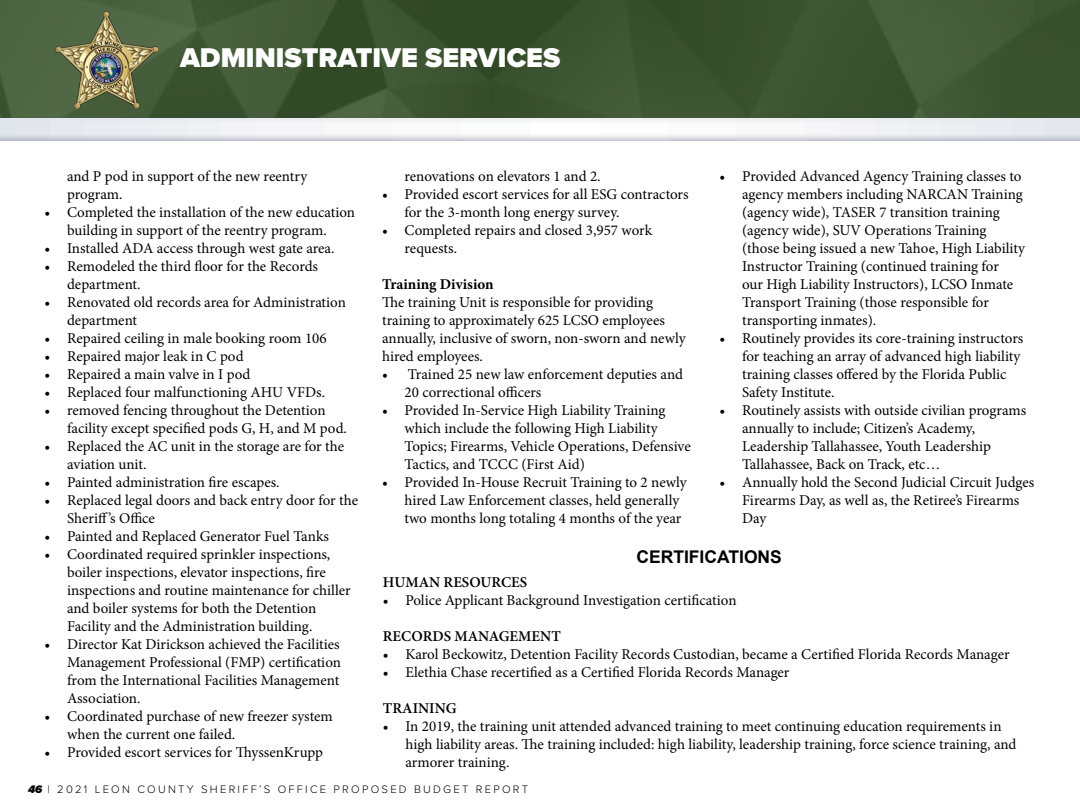
<style>
.page{position:relative;width:1080px;height:810px;background:#fff}
.page>*{position:absolute;margin:0;border:0;box-sizing:border-box;transform-origin:0 0}
.t1{font:900 28.12px "Proxima Nova";color:#fff}
.t2{font:700 17.5px "Arial";color:#000}
.t3{font:15px/18px "Minion Pro";color:#000}
.t4{font:600 15px "Minion Pro";color:#000}
.t5{font:700 15px "Minion Pro";color:#000}
.t6{font:300 11.25px "Proxima Nova";letter-spacing:.2em;color:#000}
.s1{font-weight:900;font-style:italic}
</style>
<div class="page">
<svg style="left:0;top:0;width:1080px;height:118px;background:#3d5432"></svg>
<img style="left:56px;top:11px;width:101px;height:98px">
<svg style="left:0;top:118px;width:1080px;height:23px"></svg>
<h1 class="t1" style="left:180px;top:37px;width:382px">ADMINISTRATIVE SERVICES</h1>
<p class="t3" style="left:67px;top:167px;width:242px">and P pod in support of the new reentry program.</p>
<p class="t3" style="left:45px;top:203px;width:312px;text-align:center">• Completed the installation of the new education building in support of the reentry program.</p>
<p class="t3" style="left:45px;top:239px;width:292px">• Installed ADA access through west gate area.</p>
<p class="t3" style="left:67px;top:257px;width:253px;text-indent:-22px">• Remodeled the third floor for the Records department.</p>
<p class="t3" style="left:67px;top:293px;width:280px;text-indent:-22px">• Renovated old records area for Administration department</p>
<p class="t3" style="left:45px;top:329px;width:284px">• Repaired ceiling in male booking room 106</p>
<p class="t3" style="left:45px;top:347px;width:201px">• Repaired major leak in C pod</p>
<p class="t3" style="left:45px;top:365px;width:207px">• Repaired a main valve in I pod</p>
<p class="t3" style="left:45px;top:383px;width:282px">• Replaced four malfunctioning AHU VFDs.</p>
<p class="t3" style="left:67px;top:401px;width:281px;text-indent:-22px">• removed fencing throughout the Detention facility except specified pods G, H, and M pod.</p>
<p class="t3" style="left:67px;top:437px;width:279px;text-indent:-22px">• Replaced the AC unit in the storage are for the aviation unit.</p>
<p class="t3" style="left:45px;top:473px;width:237px">• Painted administration fire escapes.</p>
<p class="t3" style="left:67px;top:491px;width:293px;text-indent:-22px">• Replaced legal doors and back entry door for the<br>Sheriff’s Office</p>
<p class="t3" style="left:45px;top:527px;width:286px">• Painted and Replaced Generator Fuel Tanks</p>
<p class="t3" style="left:67px;top:545px;width:285px;text-indent:-22px">• Coordinated required sprinkler inspections, boiler inspections, elevator inspections, fire inspections and routine maintenance for chiller and boiler systems for both the Detention Facility and the Administration building.</p>
<p class="t3" style="left:67px;top:635px;width:275px;text-align:justify;text-indent:-22px">• Director Kat Dirickson achieved the Facilities Management Professional (FMP) certification from the International Facilities Management Association.</p>
<p class="t3" style="left:67px;top:707px;width:267px;text-indent:-22px">• Coordinated purchase of new freezer system when the current one failed.</p>
<p class="t3" style="left:45px;top:743px;width:280px">• Provided escort services for ThyssenKrupp</p>
<p class="t3" style="left:405px;top:167px;width:198px">renovations on elevators 1 and 2.</p>
<p class="t3" style="left:405px;top:185px;width:286px;text-indent:-22px">• Provided escort services for all ESG contractors for the 3-month long energy survey.</p>
<p class="t3" style="left:405px;top:221px;width:249px;text-indent:-22px">• Completed repairs and closed 3,957 work requests.</p>
<p class="t5" style="left:382px;top:274px;width:113px">Training Division</p>
<p class="t3" style="left:382px;top:293px;width:305px">The training Unit is responsible for providing training to approximately 625 LCSO employees annually, inclusive of sworn, non-sworn and newly hired employees.</p>
<p class="t3" style="left:405px;top:365px;width:280px;text-indent:-22px">• Trained 25 new law enforcement deputies and<br>20 correctional officers</p>
<p class="t3" style="left:405px;top:401px;width:288px;text-indent:-22px">• Provided In-Service High Liability Training which include the following High Liability Topics; Firearms, Vehicle Operations, Defensive Tactics, and TCCC (First Aid)</p>
<p class="t3" style="left:405px;top:473px;width:284px;text-indent:-22px">• Provided In-House Recruit Training to 2 newly hired Law Enforcement classes, held generally two months long totaling 4 months of the year</p>
<p class="t3" style="left:742px;top:167px;width:284px;text-indent:-22px">• Provided Advanced Agency Training classes to agency members including NARCAN Training (agency wide), TASER 7 transition training (agency wide), SUV Operations Training (those being issued a new Tahoe, High Liability Instructor Training (continued training for<br>our High Liability Instructors), LCSO Inmate Transport Training (those responsible for transporting inmates).</p>
<p class="t3" style="left:742px;top:329px;width:283px;text-indent:-22px">• Routinely provides its core-training instructors for teaching an array of advanced high liability training classes offered by the Florida Public Safety Institute.</p>
<p class="t3" style="left:742px;top:401px;width:286px;text-indent:-22px">• Routinely assists with outside civilian programs annually to include; Citizen’s Academy, Leadership Tallahassee, Youth Leadership Tallahassee, Back on Track, etc…</p>
<p class="t3" style="left:742px;top:473px;width:294px;text-indent:-22px">• Annually hold the Second Judicial Circuit Judges<br>Firearms Day, as well as, the Retiree’s Firearms<br>Day</p>
<p class="t2" style="left:636px;top:545px;width:147px">CERTIFICATIONS</p>
<p class="t4" style="left:383px;top:572px;width:146px">HUMAN RESOURCES</p>
<p class="t3" style="left:383px;top:591px;width:355px">• Police Applicant Background Investigation certification</p>
<p class="t4" style="left:383px;top:626px;width:179px">RECORDS MANAGEMENT</p>
<p class="t3" style="left:383px;top:645px;width:628px">• Karol Beckowitz, Detention Facility Records Custodian, became a Certified Florida Records Manager</p>
<p class="t3" style="left:383px;top:663px;width:408px">• Elethia Chase recertified as a Certified Florida Records Manager</p>
<p class="t4" style="left:383px;top:698px;width:75px">TRAINING</p>
<p class="t3" style="left:405px;top:717px;width:613px;text-indent:-22px">• In 2019, the training unit attended advanced training to meet continuing education requirements in high liability areas. The training included: high liability, leadership training, force science training, and armorer training.</p>
<p class="t6" style="left:28px;top:781px;width:501px"><span class="s1">46</span> | 2021 LEON COUNTY SHERIFF’S OFFICE PROPOSED BUDGET REPORT</p>
</div>
